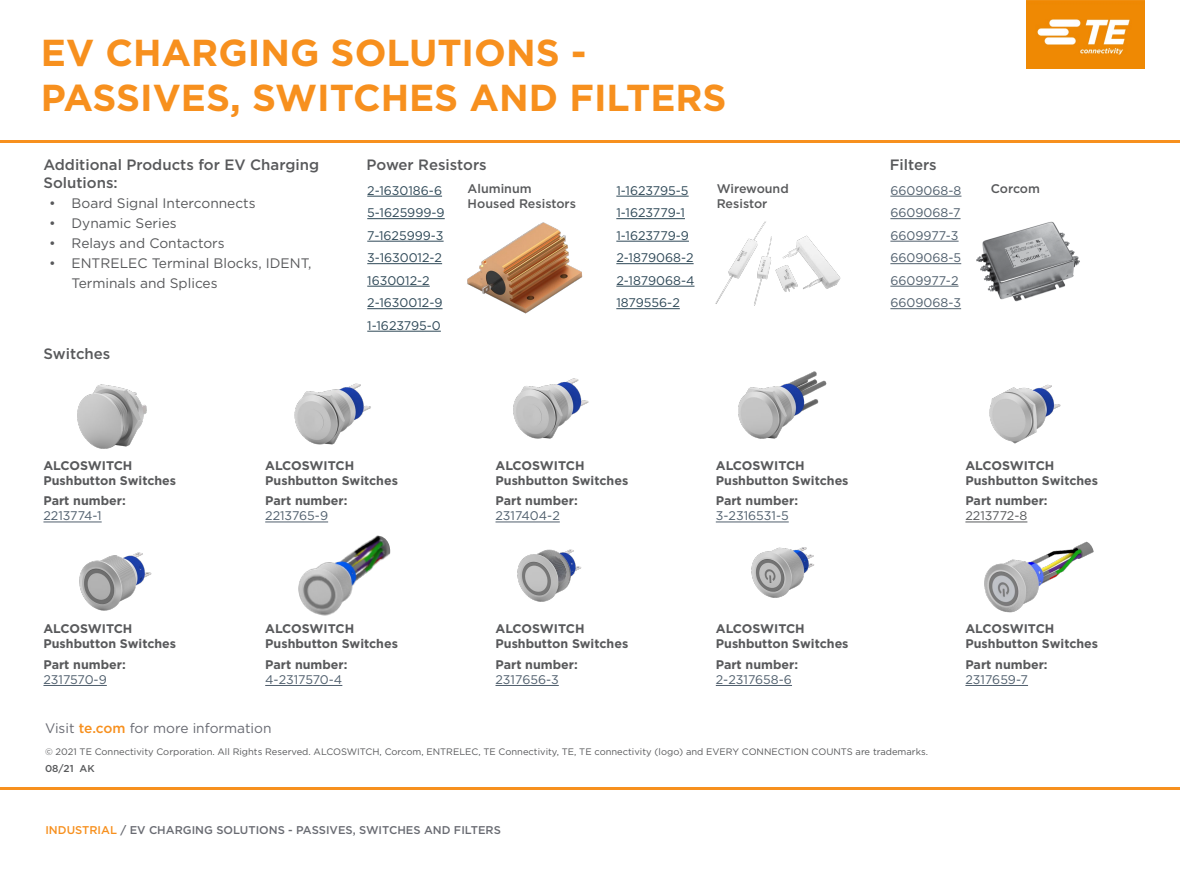
<style>
.page{position:relative;width:1180px;height:875px;background:#fff}
.page>*{position:absolute;margin:0;border:0;box-sizing:border-box;transform-origin:0 0}
.t1{font:700 37.5px/45px "Gotham";color:#f7901e}
.t2{font:500 15px/18px "Gotham";color:#58595b}
.t3{font:13.75px/20px "Gotham";color:#58595b}
.t4{font:13.75px "Gotham";color:#696b73}
.t5{font:700 12.5px/15px "Gotham";color:#58595b}
.t6{font:12.5px/22.5px "Gotham";color:#505f6d}
.t7{font:12.5px/22.5px "Gotham";color:#2e4857}
.t8{font:500 12.5px/15px "Gotham";color:#58595b}
.t9{font:12.5px "Gotham";color:#58595b}
.t10{font:500 11.25px "Gotham";color:#696b72}
.t11{font:500 10px "Gotham";color:#58595b}
.t12{font:9.38px "Gotham";color:#58595b}
.s1{font-weight:500;color:#f7901e}
.s2{color:#f7901e}
</style>
<div class="page">
<hr style="left:0;top:140px;width:1180px;height:3px;background:#f7901e">
<img style="left:1026px;top:0;width:119px;height:68px">
<img style="left:294px;top:383px;width:77px;height:62px">
<img style="left:989px;top:384px;width:72px;height:60px">
<img style="left:77px;top:384px;width:70px;height:65px">
<img style="left:513px;top:378px;width:76px;height:61px">
<img style="left:738px;top:371px;width:89px;height:68px">
<hr style="left:265px;top:522px;width:63px;height:1px;background:#505f6d">
<hr style="left:965px;top:522px;width:62px;height:1px;background:#58595b">
<hr style="left:43px;top:522px;width:59px;height:1px;background:#505f6d">
<hr style="left:495px;top:522px;width:65px;height:1px;background:#505f6d">
<hr style="left:716px;top:522px;width:73px;height:1px;background:#505f6d">
<img style="left:298px;top:535px;width:92px;height:81px">
<img style="left:79px;top:552px;width:73px;height:59px">
<img style="left:984px;top:541px;width:110px;height:72px">
<img style="left:517px;top:549px;width:65px;height:53px">
<img style="left:751px;top:547px;width:63px;height:51px">
<hr style="left:265px;top:685px;width:77px;height:1px;background:#505f6d">
<hr style="left:965px;top:685px;width:63px;height:1px;background:#505f6d">
<hr style="left:43px;top:685px;width:64px;height:1px;background:#505f6d">
<hr style="left:495px;top:685px;width:64px;height:1px;background:#505f6d">
<hr style="left:716px;top:685px;width:76px;height:1px;background:#505f6d">
<hr style="left:367px;top:196px;width:75px;height:1px;background:#2e4857">
<hr style="left:367px;top:218px;width:78px;height:1px;background:#2e4857">
<hr style="left:367px;top:241px;width:77px;height:1px;background:#2e4857">
<hr style="left:367px;top:263px;width:75px;height:1px;background:#2e4857">
<hr style="left:367px;top:286px;width:63px;height:1px;background:#2e4857">
<hr style="left:367px;top:308px;width:76px;height:1px;background:#2e4857">
<hr style="left:367px;top:331px;width:74px;height:1px;background:#2e4857">
<hr style="left:616px;top:196px;width:73px;height:1px;background:#2e4857">
<hr style="left:616px;top:218px;width:69px;height:1px;background:#2e4857">
<hr style="left:616px;top:241px;width:73px;height:1px;background:#2e4857">
<hr style="left:616px;top:263px;width:78px;height:1px;background:#2e4857">
<hr style="left:616px;top:286px;width:78px;height:1px;background:#2e4857">
<hr style="left:616px;top:308px;width:64px;height:1px;background:#2e4857">
<hr style="left:0;top:787px;width:1180px;height:2px;background:#f7901e">
<img style="left:467px;top:222px;width:116px;height:92px">
<img style="left:715px;top:221px;width:126px;height:85px">
<hr style="left:890px;top:196px;width:71px;height:1px;background:#505f6d">
<hr style="left:890px;top:218px;width:70px;height:1px;background:#505f6d">
<hr style="left:890px;top:241px;width:69px;height:1px;background:#505f6d">
<hr style="left:890px;top:263px;width:71px;height:1px;background:#505f6d">
<hr style="left:890px;top:286px;width:68px;height:1px;background:#505f6d">
<hr style="left:890px;top:308px;width:71px;height:1px;background:#505f6d">
<img style="left:976px;top:221px;width:104px;height:81px">
<h1 class="t1" style="left:41px;top:29px;width:687px">EV CHARGING SOLUTIONS -<br>PASSIVES, SWITCHES AND FILTERS</h1>
<p class="t2" style="left:43px;top:155px;width:277px">Additional Products for EV Charging<br>Solutions:</p>
<p class="t3" style="left:49px;top:193px;width:208px">• Board Signal Interconnects</p>
<p class="t3" style="left:49px;top:213px;width:129px">• Dynamic Series</p>
<p class="t3" style="left:49px;top:233px;width:177px">• Relays and Contactors</p>
<p class="t3" style="left:72px;top:253px;width:242px;text-indent:-22px">• ENTRELEC Terminal Blocks, IDENT,<br>Terminals and Splices</p>
<p class="t2" style="left:43px;top:345px;width:69px">Switches</p>
<p class="t2" style="left:367px;top:155px;width:122px">Power Resistors</p>
<p class="t7" style="left:367px;top:179px;width:76px">2-1630186-6</p>
<p class="t8" style="left:468px;top:181px;width:110px">Aluminum<br>Housed Resistors</p>
<p class="t7" style="left:367px;top:201px;width:79px">5-1625999-9<br>7-1625999-3<br>3-1630012-2<br>1630012-2<br>2-1630012-9<br>1-1623795-0</p>
<p class="t7" style="left:616px;top:179px;width:74px">1-1623795-5</p>
<p class="t8" style="left:717px;top:181px;width:74px">Wirewound<br>Resistor</p>
<p class="t7" style="left:616px;top:201px;width:80px">1-1623779-1<br>1-1623779-9<br>2-1879068-2<br>2-1879068-4<br>1879556-2</p>
<p class="t5" style="left:43px;top:458px;width:134px">ALCOSWITCH<br>Pushbutton Switches</p>
<p class="t5" style="left:43px;top:493px;width:84px">Part number:</p>
<p class="t6" style="left:43px;top:504px;width:60px">2213774-1</p>
<p class="t5" style="left:43px;top:621px;width:134px">ALCOSWITCH<br>Pushbutton Switches</p>
<p class="t5" style="left:43px;top:657px;width:84px">Part number:</p>
<p class="t6" style="left:43px;top:668px;width:65px">2317570-9</p>
<p class="t5" style="left:265px;top:458px;width:134px">ALCOSWITCH<br>Pushbutton Switches</p>
<p class="t5" style="left:265px;top:493px;width:84px">Part number:</p>
<p class="t6" style="left:265px;top:504px;width:64px">2213765-9</p>
<p class="t5" style="left:265px;top:621px;width:134px">ALCOSWITCH<br>Pushbutton Switches</p>
<p class="t5" style="left:265px;top:657px;width:84px">Part number:</p>
<p class="t6" style="left:265px;top:668px;width:79px">4-2317570-4</p>
<p class="t5" style="left:495px;top:458px;width:134px">ALCOSWITCH<br>Pushbutton Switches</p>
<p class="t5" style="left:495px;top:493px;width:84px">Part number:</p>
<p class="t6" style="left:495px;top:504px;width:66px">2317404-2</p>
<p class="t5" style="left:495px;top:621px;width:134px">ALCOSWITCH<br>Pushbutton Switches</p>
<p class="t5" style="left:495px;top:657px;width:84px">Part number:</p>
<p class="t6" style="left:495px;top:668px;width:65px">2317656-3</p>
<p class="t5" style="left:716px;top:458px;width:134px">ALCOSWITCH<br>Pushbutton Switches</p>
<p class="t5" style="left:716px;top:493px;width:84px">Part number:</p>
<p class="t6" style="left:716px;top:504px;width:74px">3-2316531-5</p>
<p class="t5" style="left:716px;top:621px;width:134px">ALCOSWITCH<br>Pushbutton Switches</p>
<p class="t5" style="left:716px;top:657px;width:84px">Part number:</p>
<p class="t6" style="left:716px;top:668px;width:78px">2-2317658-6</p>
<p class="t2" style="left:890px;top:155px;width:49px">Filters</p>
<p class="t6" style="left:890px;top:179px;width:73px">6609068-8</p>
<p class="t8" style="left:991px;top:181px;width:51px">Corcom</p>
<p class="t6" style="left:890px;top:201px;width:72px">6609068-7<br>6609977-3<br>6609068-5<br>6609977-2<br>6609068-3</p>
<p class="t5" style="left:965px;top:458px;width:134px">ALCOSWITCH<br>Pushbutton Switches</p>
<p class="t5" style="left:965px;top:493px;width:84px">Part number:</p>
<p class="t9" style="left:965px;top:508px;width:63px">2213772-8</p>
<p class="t5" style="left:965px;top:621px;width:134px">ALCOSWITCH<br>Pushbutton Switches</p>
<p class="t5" style="left:965px;top:657px;width:84px">Part number:</p>
<p class="t6" style="left:965px;top:668px;width:64px">2317659-7</p>
<p class="t4" style="left:45px;top:719px;width:228px">Visit <span class="s1">te.com</span> for more information</p>
<p class="t12" style="left:45px;top:745px;width:884px">© 2021 TE Connectivity Corporation. All Rights Reserved. ALCOSWITCH, Corcom, ENTRELEC, TE Connectivity, TE, TE connectivity (logo) and EVERY CONNECTION COUNTS are trademarks.</p>
<p class="t11" style="left:45px;top:762px;width:51px">08/21 AK</p>
<p class="t10" style="left:45px;top:822px;width:457px"><span class="s2">INDUSTRIAL</span> / EV CHARGING SOLUTIONS - PASSIVES, SWITCHES AND FILTERS</p>
</div>
